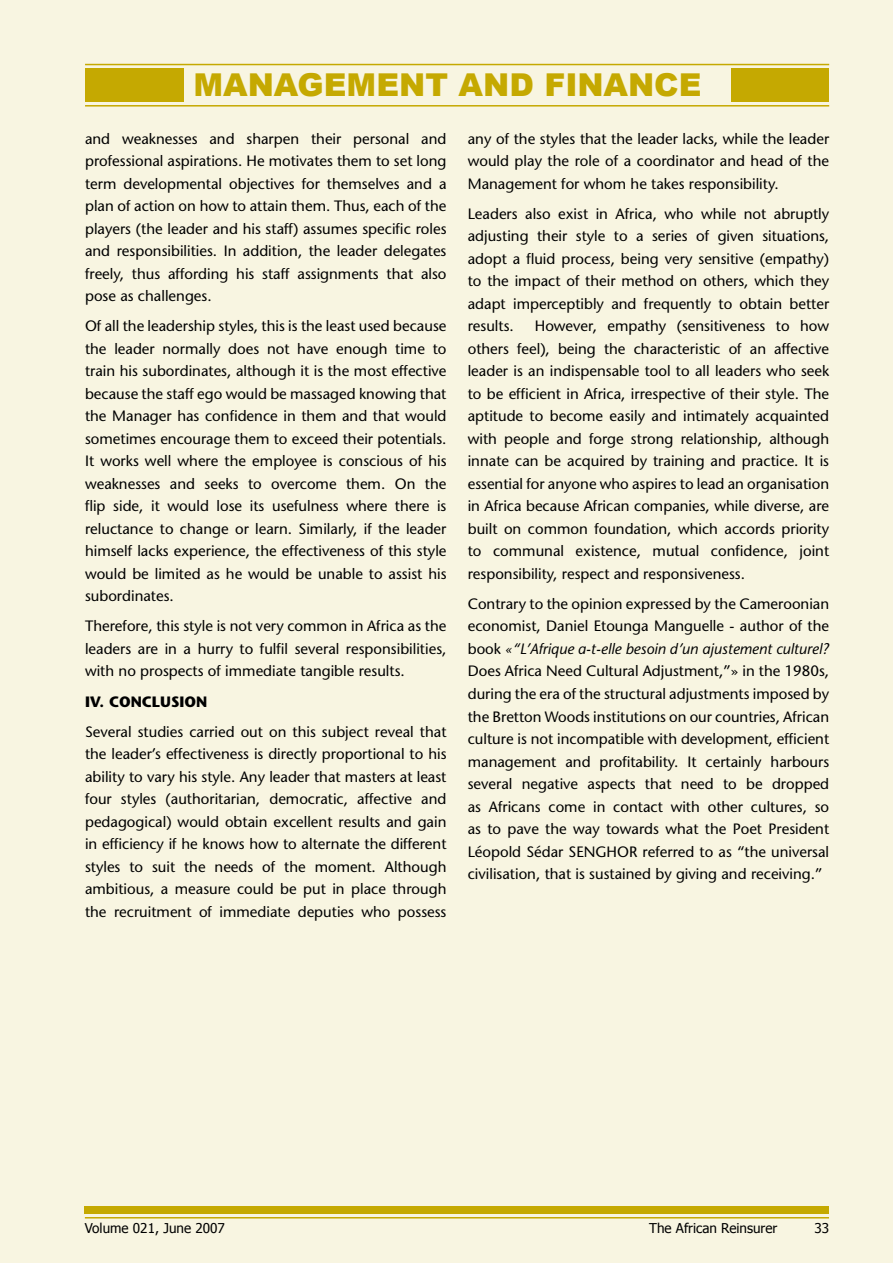
<style>
.page{position:relative;width:893px;height:1263px;background:#f8f5e1}
.page>*{position:absolute;margin:0;border:0;box-sizing:border-box;transform-origin:0 0}
.t1{font:900 31.5px "Arial";color:#c5a901}
.t2{font:15px/22.5px "Stone Sans";color:#000;text-align:justify}
.t3{font:700 15px "Stone Sans";color:#000}
.t4{font:13.5px "Tahoma";color:#000}
.s1{font-style:italic}
</style>
<div class="page">
<div style="left:85px;top:1207px;width:744px;height:7px;background:#c5a901"></div>
<hr style="left:85px;top:1217px;width:744px;height:1px;background:#c5a901">
<hr style="left:85px;top:105px;width:744px;height:2px;background:#c5a901">
<hr style="left:85px;top:64px;width:744px;height:1px;background:#c5a901">
<div style="left:86px;top:68px;width:97px;height:34px;background:#c5a901"></div>
<div style="left:732px;top:68px;width:97px;height:34px;background:#c5a901"></div>
<h1 class="t1" style="left:194px;top:67px;width:510px">MANAGEMENT AND FINANCE</h1>
<p class="t2" style="left:468px;top:127px;width:363px">any of the styles that the leader lacks, while the leader would play the role of a coordinator and head of the Management for whom he takes responsibility.</p>
<p class="t2" style="left:468px;top:202px;width:363px">Leaders also exist in Africa, who while not abruptly adjusting their style to a series of given situations, adopt a fluid process, being very sensitive (empathy) to the impact of their method on others, which they adapt imperceptibly and frequently to obtain better results.</p>
<p class="t2" style="left:85px;top:127px;width:363px">and weaknesses and sharpen their personal and professional aspirations. He motivates them to set long term developmental objectives for themselves and a plan of action on how to attain them. Thus, each of the players (the leader and his staff) assumes specific roles and responsibilities. In addition, the leader delegates freely, thus affording his staff assignments that also pose as challenges.</p>
<p class="t2" style="left:85px;top:315px;width:363px">Of all the leadership styles, this is the least used because the leader normally does not have enough time to train his subordinates, although it is the most effective because the staff ego would be massaged knowing that the Manager has confidence in them and that would sometimes encourage them to exceed their potentials.<br>It works well where the employee is conscious of his weaknesses and seeks to overcome them. On the flip side, it would lose its usefulness where there is reluctance to change or learn. Similarly, if the leader himself lacks experience, the effectiveness of this style would be limited as he would be unable to assist his subordinates.</p>
<p class="t2" style="left:85px;top:615px;width:363px">Therefore, this style is not very common in Africa as the leaders are in a hurry to fulfil several responsibilities, with no prospects of immediate tangible results.</p>
<p class="t3" style="left:85px;top:692px;width:124px">IV. CONCLUSION</p>
<p class="t2" style="left:85px;top:720px;width:363px">Several studies carried out on this subject reveal that the leader’s effectiveness is directly proportional to his ability to vary his style. Any leader that masters at least four styles (authoritarian, democratic, affective and pedagogical) would obtain excellent results and gain in efficiency if he knows how to alternate the different styles to suit the needs of the moment. Although ambitious, a measure could be put in place through the recruitment of immediate deputies who possess</p>
<p class="t2" style="left:468px;top:315px;width:363px;text-indent:67px">However, empathy (sensitiveness to how others feel), being the characteristic of an affective leader is an indispensable tool to all leaders who seek to be efficient in Africa, irrespective of their style. The aptitude to become easily and intimately acquainted with people and forge strong relationship, although innate can be acquired by training and practice. It is essential for anyone who aspires to lead an organisation in Africa because African companies, while diverse, are built on common foundation, which accords priority to communal existence, mutual confidence, joint responsibility, respect and responsiveness.</p>
<p class="t2" style="left:468px;top:592px;width:363px">Contrary to the opinion expressed by the Cameroonian economist, Daniel Etounga Manguelle - author of the book <span class="s1">«“L’Afrique a-t-elle besoin d’un ajustement culturel?<br></span>Does Africa Need Cultural Adjustment,”» in the 1980s, during the era of the structural adjustments imposed by the Bretton Woods institutions on our countries, African culture is not incompatible with development, efficient management and profitability. It certainly harbours several negative aspects that need to be dropped as Africans come in contact with other cultures, so as to pave the way towards what the Poet President Léopold Sédar SENGHOR referred to as “the universal civilisation, that is sustained by giving and receiving.”</p>
<p class="t4" style="left:85px;top:1219px;width:141px">Volume 021, June 2007</p>
<p class="t4" style="left:649px;top:1220px;width:130px">The African Reinsurer</p>
<p class="t4" style="left:814px;top:1220px;width:8px">33</p>
</div>
